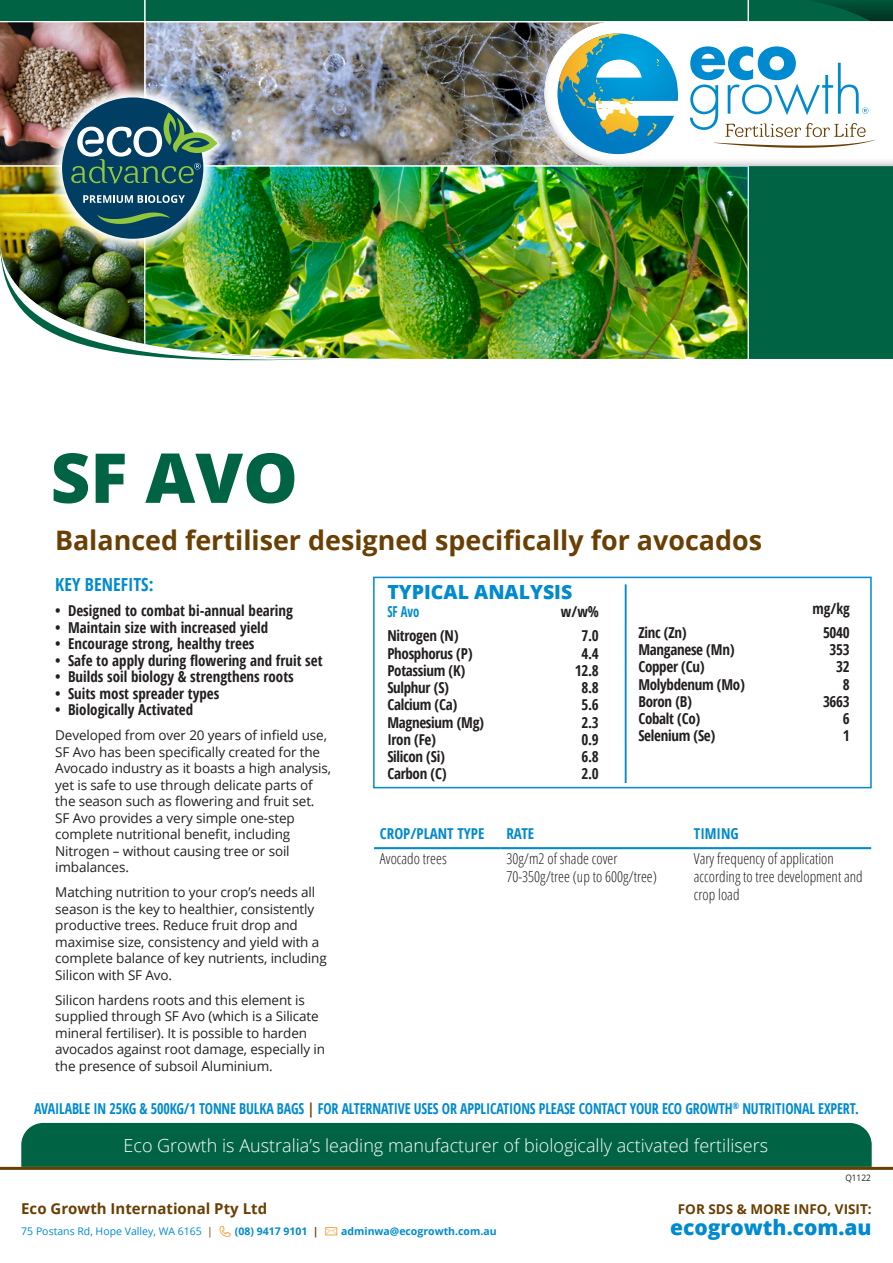
<style>
.page{position:relative;width:893px;height:1263px;background:#fff}
.page>*{position:absolute;margin:0;border:0;box-sizing:border-box;transform-origin:0 0}
.t1{font:800 68.85px "Open Sans";color:#006343}
.t2{font:700 26.85px "Open Sans";color:#6a3f04}
.t3{font:800 21px "Open Sans";color:#008acf}
.t4{font:800 19.5px "Open Sans";color:#008acf}
.t5{font:300 18px "Open Sans";color:#fff}
.t6{font:700 condensed 18px "Open Sans";color:#008acf}
.t7{font:700 condensed 15px "Open Sans";color:#231f20}
.t8{font:700 condensed 15px "Open Sans";letter-spacing:-.02em;color:#231f20}
.t9{font:300 condensed 15px/18px "Open Sans";color:#231f20}
.t10{font:700 condensed 15px "Open Sans";letter-spacing:-.01em;color:#008acf;scale:.93 1}
.t11{font:700 15px "Open Sans";color:#6a3f04}
.t12{font:700 condensed 15px "Open Sans";letter-spacing:-.01em;color:#008acf}
.t13{font:700 condensed 15px "Open Sans";letter-spacing:-.01em;color:#008acf;scale:.84 1}
.t14{font:13.5px/16.5px "Open Sans";letter-spacing:-.01em;color:#231f20}
.t15{font:700 13.5px "Open Sans";color:#6a3f04}
.t16{font:700 10.5px "Open Sans";color:#008acf}
.t17{font:10.5px "Open Sans";color:#008acf}
.t18{font:9px "Open Sans";letter-spacing:-.01em;color:#231f20;scale:.93 1}
.s1{color:#6a3f04}
.s2{color:#f6931c}
</style>
<div class="page">
<div style="left:17px;top:1122px;width:859px;height:45px;background:#006343"></div>
<hr style="left:0;top:1167px;width:893px;height:3px;background:#6a3f04">
<hr style="left:374px;top:847px;width:127px;height:2px;background:#008acf">
<hr style="left:501px;top:847px;width:187px;height:2px;background:#008acf">
<hr style="left:688px;top:847px;width:183px;height:2px;background:#008acf">
<hr style="left:625px;top:584px;width:1px;height:199px;background:#008acf">
<div style="left:373px;top:577px;width:499px;height:211px;border:2px solid #008acf"></div>
<img style="left:0;top:0;width:893px;height:361px">
<p class="t1" style="left:51px;top:425px;width:249px">SF AVO</p>
<p class="t2" style="left:55px;top:521px;width:709px">Balanced fertiliser designed specifically for avocados</p>
<p class="t6" style="left:55px;top:572px;width:100px">KEY BENEFITS:</p>
<p class="t7" style="left:55px;top:600px;width:239px">• Designed to combat bi-annual bearing</p>
<p class="t7" style="left:55px;top:617px;width:215px">• Maintain size with increased yield</p>
<p class="t7" style="left:55px;top:633px;width:201px">• Encourage strong, healthy trees</p>
<p class="t7" style="left:55px;top:650px;width:269px">• Safe to apply during flowering and fruit set</p>
<p class="t7" style="left:55px;top:666px;width:240px">• Builds soil biology &amp; strengthens roots</p>
<p class="t7" style="left:55px;top:683px;width:166px">• Suits most spreader types</p>
<p class="t7" style="left:55px;top:699px;width:139px">• Biologically Activated</p>
<p class="t14" style="left:55px;top:726px;width:277px">Developed from over 20 years of infield use, SF Avo has been specifically created for the Avocado industry as it boasts a high analysis, yet is safe to use through delicate parts of the season such as flowering and fruit set.<br>SF Avo provides a very simple one-step complete nutritional benefit, including Nitrogen – without causing tree or soil imbalances.</p>
<p class="t14" style="left:55px;top:883px;width:273px">Matching nutrition to your crop’s needs all season is the key to healthier, consistently productive trees. Reduce fruit drop and maximise size, consistency and yield with a complete balance of key nutrients, including Silicon with SF Avo.</p>
<p class="t14" style="left:55px;top:991px;width:271px">Silicon hardens roots and this element is supplied through SF Avo (which is a Silicate mineral fertiliser). It is possible to harden avocados against root damage, especially in the presence of subsoil Aluminium.</p>
<p class="t4" style="left:387px;top:577px;width:186px">TYPICAL ANALYSIS</p>
<p class="t13" style="left:387px;top:601px;width:40px">SF Avo</p>
<p class="t7" style="left:561px;top:601px;width:39px">w/w%</p>
<p class="t8" style="left:387px;top:625px;width:73px">Nitrogen (N)</p>
<p class="t7" style="left:581px;top:625px;width:19px">7.0</p>
<p class="t8" style="left:387px;top:643px;width:87px">Phosphorus (P)</p>
<p class="t7" style="left:581px;top:643px;width:19px">4.4</p>
<p class="t8" style="left:387px;top:660px;width:80px">Potassium (K)</p>
<p class="t7" style="left:575px;top:660px;width:25px">12.8</p>
<p class="t8" style="left:387px;top:677px;width:63px">Sulphur (S)</p>
<p class="t7" style="left:581px;top:677px;width:19px">8.8</p>
<p class="t8" style="left:387px;top:694px;width:72px">Calcium (Ca)</p>
<p class="t7" style="left:581px;top:694px;width:19px">5.6</p>
<p class="t8" style="left:387px;top:712px;width:98px">Magnesium (Mg)</p>
<p class="t7" style="left:581px;top:712px;width:19px">2.3</p>
<p class="t7" style="left:387px;top:729px;width:50px">Iron (Fe)</p>
<p class="t7" style="left:581px;top:729px;width:19px">0.9</p>
<p class="t8" style="left:387px;top:746px;width:59px">Silicon (Si)</p>
<p class="t7" style="left:581px;top:746px;width:19px">6.8</p>
<p class="t7" style="left:387px;top:763px;width:61px">Carbon (C)</p>
<p class="t7" style="left:581px;top:763px;width:19px">2.0</p>
<p class="t7" style="left:812px;top:598px;width:39px">mg/kg</p>
<p class="t7" style="left:638px;top:622px;width:50px">Zinc (Zn)</p>
<p class="t7" style="left:823px;top:622px;width:28px">5040</p>
<p class="t8" style="left:638px;top:639px;width:98px">Manganese (Mn)</p>
<p class="t7" style="left:830px;top:639px;width:22px">353</p>
<p class="t8" style="left:638px;top:656px;width:68px">Copper (Cu)</p>
<p class="t7" style="left:836px;top:656px;width:15px">32</p>
<p class="t8" style="left:638px;top:674px;width:108px">Molybdenum (Mo)</p>
<p class="t7" style="left:843px;top:674px;width:8px">8</p>
<p class="t7" style="left:638px;top:691px;width:55px">Boron (B)</p>
<p class="t7" style="left:823px;top:691px;width:28px">3663</p>
<p class="t8" style="left:638px;top:708px;width:64px">Cobalt (Co)</p>
<p class="t7" style="left:843px;top:708px;width:8px">6</p>
<p class="t8" style="left:638px;top:725px;width:79px">Selenium (Se)</p>
<p class="t7" style="left:843px;top:725px;width:8px">1</p>
<p class="t12" style="left:380px;top:823px;width:106px">CROP/PLANT TYPE</p>
<p class="t12" style="left:506px;top:823px;width:29px">RATE</p>
<p class="t12" style="left:694px;top:823px;width:46px">TIMING</p>
<p class="t9" style="left:380px;top:849px;width:68px">Avocado trees</p>
<p class="t9" style="left:506px;top:849px;width:113px">30g/m2 of shade cover</p>
<p class="t9" style="left:506px;top:867px;width:152px">70-350g/tree (up to 600g/tree)</p>
<p class="t9" style="left:694px;top:849px;width:170px">Vary frequency of application according to tree development and crop load</p>
<p class="t10" style="left:34px;top:1098px;width:888px">AVAILABLE IN 25KG &amp; 500KG/1 TONNE BULKA BAGS <span class="s1">|</span> FOR ALTERNATIVE USES OR APPLICATIONS PLEASE CONTACT YOUR ECO GROWTH<sup>®</sup> NUTRITIONAL EXPERT.</p>
<p class="t5" style="left:124px;top:1133px;width:646px">Eco Growth is Australia’s leading manufacturer of biologically activated fertilisers</p>
<p class="t18" style="left:845px;top:1171px;width:29px">Q1122</p>
<p class="t11" style="left:21px;top:1198px;width:247px">Eco Growth International Pty Ltd</p>
<p class="t17" style="left:21px;top:1224px;width:193px">75 Postans Rd, Hope Valley, WA 6165 <span class="s1">|</span></p>
<p class="t16" style="left:235px;top:1224px;width:263px">(08) 9417 9101 <span class="s1">|</span> <span class="s2">✉</span> adminwa@ecogrowth.com.au</p>
<p class="t15" style="left:678px;top:1200px;width:195px">FOR SDS &amp; MORE INFO, VISIT:</p>
<p class="t3" style="left:670px;top:1212px;width:203px">ecogrowth.com.au</p>
</div>
